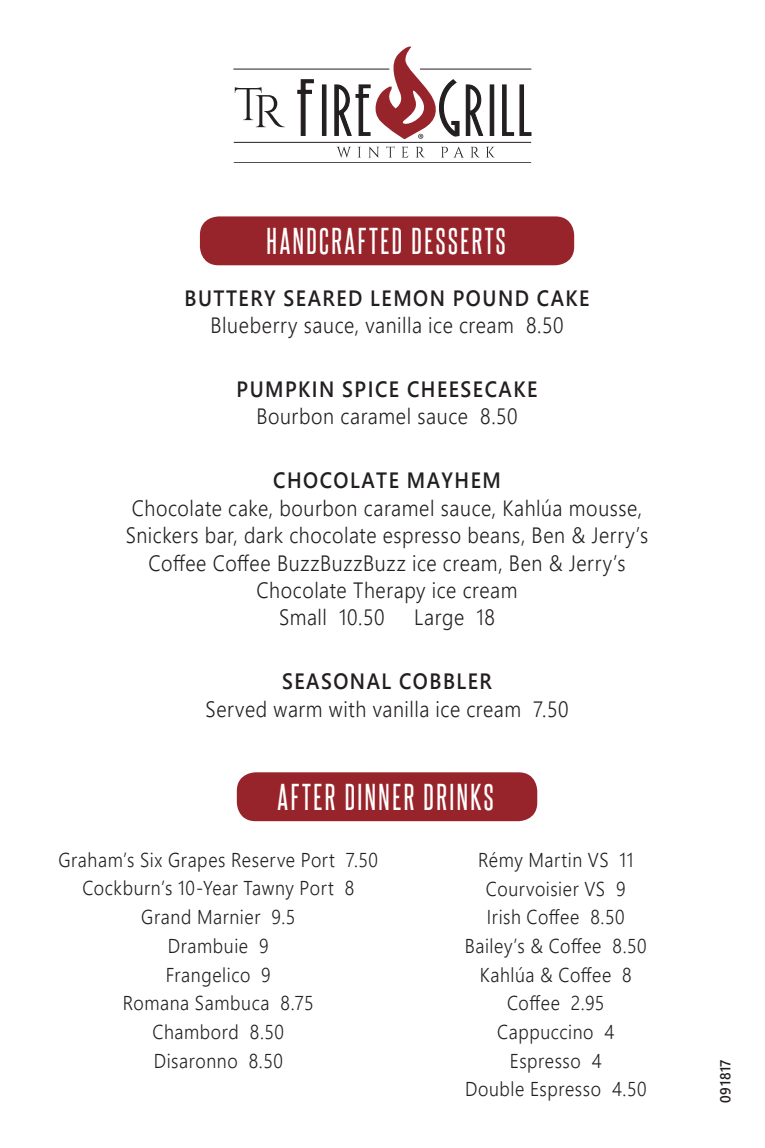
<style>
.page{position:relative;width:765px;height:1148px;background:#fff}
.page>*{position:absolute;margin:0;border:0;box-sizing:border-box;transform-origin:0 0}
.t1{font:31.5px "Steelfish Rg";letter-spacing:.08em;color:#fff}
.t2{font:22.25px "Webly Sleek UI Semilight";letter-spacing:.03em;color:#231f20;scale:.9 1}
.t3{font:22.25px "Webly Sleek UI Semibold";letter-spacing:.075em;color:#231f20;scale:.9 1}
.t4{font:20px/28.8px "Webly Sleek UI Semilight";letter-spacing:.03em;color:#231f20;text-align:center;scale:.9 1}
.t5{font:14.5px "Webly Sleek UI Semibold";letter-spacing:.035em;color:#231f20;scale:.95 1}
</style>
<div class="page">
<svg style="left:235px;top:87px;width:50px;height:40px"></svg>
<svg style="left:297px;top:79px;width:17px;height:57px"></svg>
<svg style="left:322px;top:84px;width:5px;height:52px"></svg>
<hr style="left:490px;top:84px;width:4px;height:52px;background:#231f20">
<svg style="left:502px;top:84px;width:29px;height:52px"></svg>
<hr style="left:234px;top:142px;width:297px;height:1px;background:#231f20">
<hr style="left:234px;top:162px;width:297px;height:1px;background:#231f20">
<svg style="left:337px;top:147px;width:14px;height:11px"></svg>
<svg style="left:358px;top:147px;width:3px;height:10px"></svg>
<svg style="left:368px;top:147px;width:11px;height:11px"></svg>
<svg style="left:386px;top:146px;width:9px;height:11px"></svg>
<svg style="left:402px;top:146px;width:7px;height:11px"></svg>
<svg style="left:416px;top:147px;width:8px;height:10px"></svg>
<svg style="left:441px;top:147px;width:22px;height:10px"></svg>
<svg style="left:471px;top:147px;width:8px;height:10px"></svg>
<svg style="left:486px;top:147px;width:8px;height:10px"></svg>
<hr style="left:234px;top:69px;width:155px;height:1px;background:#231f20">
<hr style="left:420px;top:69px;width:111px;height:1px;background:#231f20">
<svg style="left:334px;top:47px;width:150px;height:92px"></svg>
<div style="left:200px;top:216px;width:374px;height:49px;background:#98242b;border-radius:19px"></div>
<div style="left:237px;top:772px;width:300px;height:49px;background:#98242b;border-radius:19px"></div>
<h1 class="t1" style="left:267px;top:222px;width:241px">HANDCRAFTED DESSERTS</h1>
<p class="t3" style="left:185px;top:281px;width:451px">BUTTERY SEARED LEMON POUND CAKE</p>
<p class="t2" style="left:211px;top:308px;width:394px">Blueberry sauce, vanilla ice cream 8.50</p>
<p class="t3" style="left:237px;top:372px;width:336px">PUMPKIN SPICE CHEESECAKE</p>
<p class="t2" style="left:256px;top:400px;width:292px">Bourbon caramel sauce 8.50</p>
<p class="t3" style="left:273px;top:463px;width:255px">CHOCOLATE MAYHEM</p>
<p class="t2" style="left:132px;top:491px;width:569px">Chocolate cake, bourbon caramel sauce, Kahlúa mousse,</p>
<p class="t2" style="left:126px;top:518px;width:582px">Snickers bar, dark chocolate espresso beans, Ben &amp; Jerry’s</p>
<p class="t2" style="left:149px;top:546px;width:532px">Coffee Coffee BuzzBuzzBuzz ice cream, Ben &amp; Jerry’s</p>
<p class="t2" style="left:257px;top:573px;width:291px">Chocolate Therapy ice cream</p>
<p class="t2" style="left:279px;top:600px;width:119px">Small 10.50</p>
<p class="t2" style="left:414px;top:600px;width:91px">Large 18</p>
<p class="t3" style="left:282px;top:664px;width:235px">SEASONAL COBBLER</p>
<p class="t2" style="left:206px;top:692px;width:405px">Served warm with vanilla ice cream 7.50</p>
<h1 class="t1" style="left:278px;top:778px;width:217px">AFTER DINNER DRINKS</h1>
<p class="t4" style="left:58px;top:844px;width:357px">Graham’s Six Grapes Reserve Port 7.50<br>Cockburn’s 10-Year Tawny Port 8<br>Grand Marnier 9.5<br>Drambuie 9<br>Frangelico 9<br>Romana Sambuca 8.75<br>Chambord 8.50<br>Disaronno 8.50</p>
<p class="t4" style="left:465px;top:844px;width:204px">Rémy Martin VS 11<br>Courvoisier VS 9<br>Irish Coffee 8.50<br>Bailey’s &amp; Coffee 8.50<br>Kahlúa &amp; Coffee 8<br>Coffee 2.95<br>Cappuccino 4<br>Espresso 4<br>Double Espresso 4.50</p>
<p class="t5" style="left:714px;top:1102px;width:48px;rotate:-90deg">091817</p>
</div>
